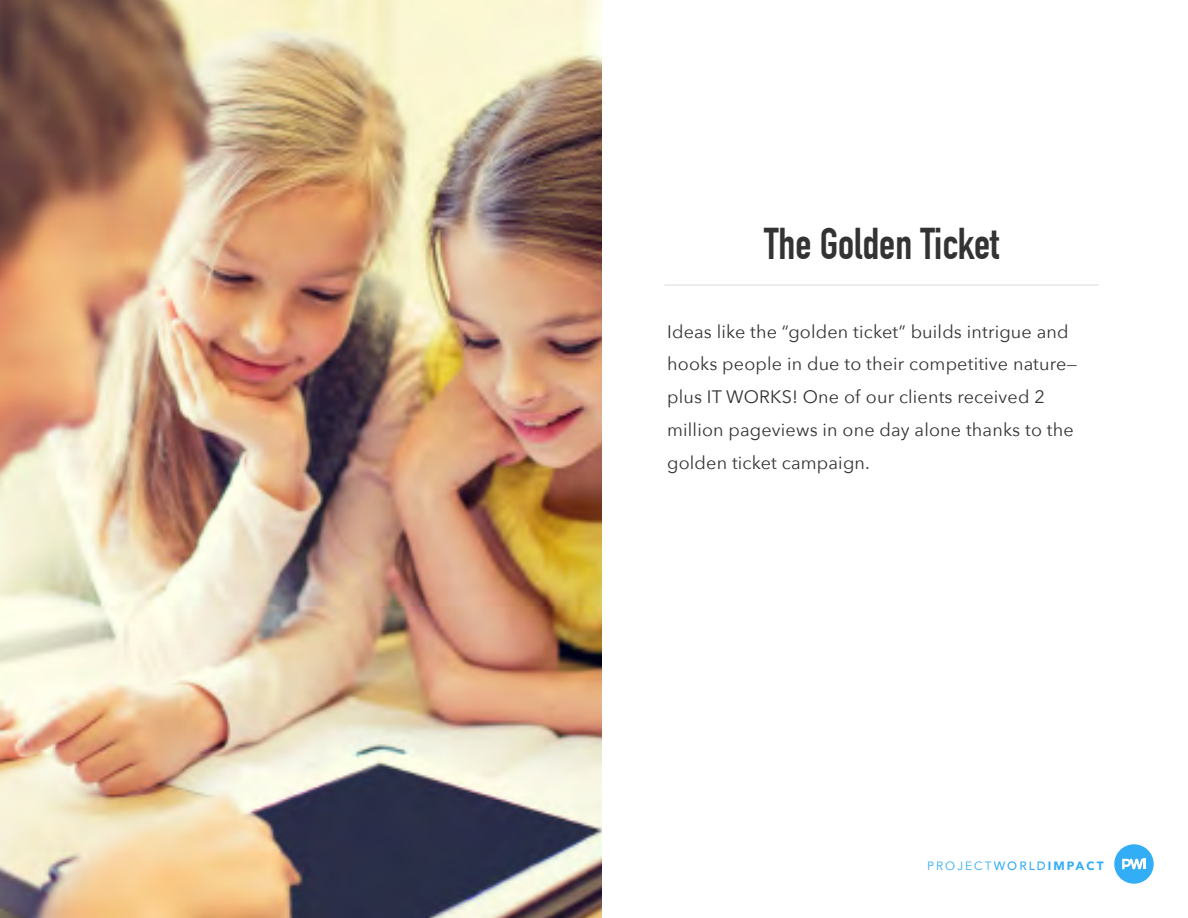
<style>
.page{position:relative;width:1188px;height:918px;background:#fff}
.page>*{position:absolute;margin:0;border:0;box-sizing:border-box;transform-origin:0 0}
.t1{font:700 43.5px "DIN Condensed";color:#333}
.t2{font:18px/33px "Avenir Next";letter-spacing:.01em;color:#333}
.t3{font:12px "Avenir";letter-spacing:.17em;color:#33adf5}
.s1{font-weight:500}
.s2{font-weight:900}
</style>
<div class="page">
<div style="left:1114px;top:844px;width:40px;height:40px;background:#33adf5;border-radius:50%"></div>
<svg style="left:1122px;top:859px;width:24px;height:10px"></svg>
<img style="left:0;top:0;width:602px;height:918px">
<hr style="left:664px;top:284px;width:435px;height:2px;background:#e6e6e6">
<h1 class="t1" style="left:764px;top:218px;width:236px">The Golden Ticket</h1>
<p class="t2" style="left:667px;top:314px;width:412px">Ideas like the “golden ticket” builds intrigue and hooks people in due to their competitive nature— plus IT WORKS! One of our clients received 2 million pageviews in one day alone thanks to the golden ticket campaign.</p>
<p class="t3" style="left:927px;top:859px;width:178px">PROJECT<span class="s1">WORLD</span><span class="s2">IMPACT</span></p>
</div>
